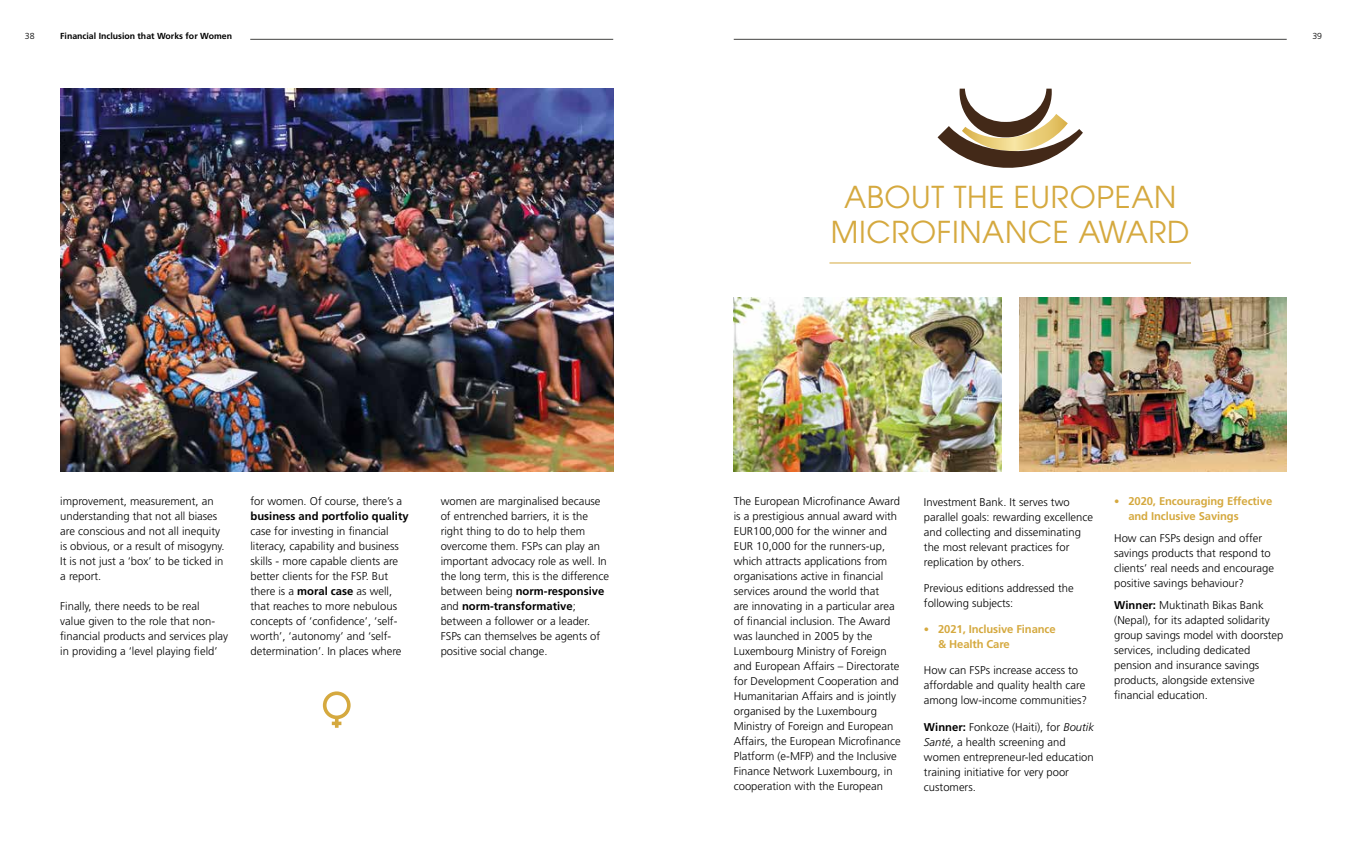
<style>
.page{position:relative;width:1347px;height:851px;background:#fff}
.page>*{position:absolute;margin:0;border:0;box-sizing:border-box;transform-origin:0 0}
.t1{font:30px/35px "Avant Garde";letter-spacing:.02em;color:#d5a93f;text-align:center}
.t2{font:300 11.25px/15px "Frutiger";color:#000}
.t3{font:700 11.25px/15px "Frutiger";letter-spacing:-.01em;color:#d5a93f}
.t4{font:700 11.25px "Frutiger";color:#000}
.t5{font:700 8.75px "Frutiger";color:#000}
.t6{font:300 8.75px "Frutiger";color:#000}
.s1{font-weight:700}
.s2{font-weight:300;font-size:10.62px}
.s3{font-style:italic}
</style>
<div class="page">
<img style="left:60px;top:89px;width:553px;height:382px">
<hr style="left:829px;top:262px;width:362px;height:1px;background:#d5a93f">
<svg style="left:937px;top:89px;width:146px;height:79px"></svg>
<img style="left:733px;top:298px;width:268px;height:173px">
<img style="left:1019px;top:298px;width:267px;height:173px">
<svg style="left:323px;top:691px;width:27px;height:36px"></svg>
<hr style="left:250px;top:39px;width:363px;height:1px;background:#424241">
<hr style="left:733px;top:39px;width:553px;height:1px;background:#424241">
<p class="t6" style="left:25px;top:31px;width:11px">38</p>
<p class="t5" style="left:60px;top:31px;width:173px">Financial Inclusion that Works for Women</p>
<p class="t6" style="left:1312px;top:31px;width:11px">39</p>
<h1 class="t1" style="left:831px;top:180px;width:360px">ABOUT THE EUROPEAN<br>MICROFINANCE AWARD</h1>
<p class="t2" style="left:60px;top:493px;width:166px">improvement, measurement, an understanding that not all biases are conscious and not all inequity is obvious, or a result of misogyny.<br>It is not just a ‘box’ to be ticked in a report.</p>
<p class="t2" style="left:60px;top:598px;width:169px">Finally, there needs to be real<br>value given to the role that non&shy;financial products and services play in providing a ‘level playing field’</p>
<p class="t2" style="left:250px;top:493px;width:153px">for women. Of course, there’s a</p>
<p class="t4" style="left:250px;top:509px;width:160px">business and portfolio quality</p>
<p class="t2" style="left:250px;top:523px;width:153px">case for investing in financial literacy, capability and business skills - more capable clients are better clients for the FSP. But there is a <span class="s1">moral case</span> as well, that reaches to more nebulous concepts of ‘confidence’, ‘self&shy;worth’, ‘autonomy’ and ‘self&shy;determination’. In places where</p>
<p class="t2" style="left:441px;top:493px;width:170px">women are marginalised because of entrenched barriers, it is the right thing to do to help them overcome them. FSPs can play an important advocacy role as well. In the long term, this is the difference between being <span class="s1">norm-responsive </span>and <span class="s1">norm-transformative</span>; between a follower or a leader.<br>FSPs can themselves be agents of positive social change.</p>
<p class="t2" style="left:733px;top:493px;width:168px">The European Microfinance Award is a prestigious annual award with<br>EUR100,000 for the winner and<br>EUR 10,000 for the runners-up, which attracts applications from organisations active in financial services around the world that<br>are innovating in a particular area of financial inclusion. The Award was launched in 2005 by the<br>Luxembourg Ministry of Foreign and European Affairs – Directorate for Development Cooperation and<br>Humanitarian Affairs and is jointly organised by the Luxembourg<br>Ministry of Foreign and European<br>Affairs, the European Microfinance<br>Platform (e-MFP) and the Inclusive<br>Finance Network Luxembourg, in cooperation with the European</p>
<p class="t2" style="left:924px;top:494px;width:170px">Investment Bank. It serves two parallel goals: rewarding excellence and collecting and disseminating the most relevant practices for replication by others.</p>
<p class="t2" style="left:924px;top:580px;width:151px">Previous editions addressed the following subjects:</p>
<p class="t3" style="left:938px;top:621px;width:119px;text-indent:-14px"><span class="s2">•</span> 2021, Inclusive Finance &amp; Health Care</p>
<p class="t2" style="left:924px;top:663px;width:165px">How can FSPs increase access to affordable and quality health care among low-income communities?</p>
<p class="t2" style="left:924px;top:719px;width:172px"><span class="s1">Winner:</span> Fonkoze (Haiti), for <span class="s3">Boutik<br>Santé</span>, a health screening and women entrepreneur-led education training initiative for very poor customers.</p>
<p class="t3" style="left:1128px;top:493px;width:145px;text-indent:-14px"><span class="s2">•</span> 2020, Encouraging Effective and Inclusive Savings</p>
<p class="t2" style="left:1114px;top:530px;width:161px">How can FSPs design and offer savings products that respond to clients’ real needs and encourage positive savings behaviour?</p>
<p class="t2" style="left:1114px;top:598px;width:171px"><span class="s1">Winner:</span> Muktinath Bikas Bank (Nepal), for its adapted solidarity group savings model with doorstep services, including dedicated pension and insurance savings products, alongside extensive financial education.</p>
</div>
